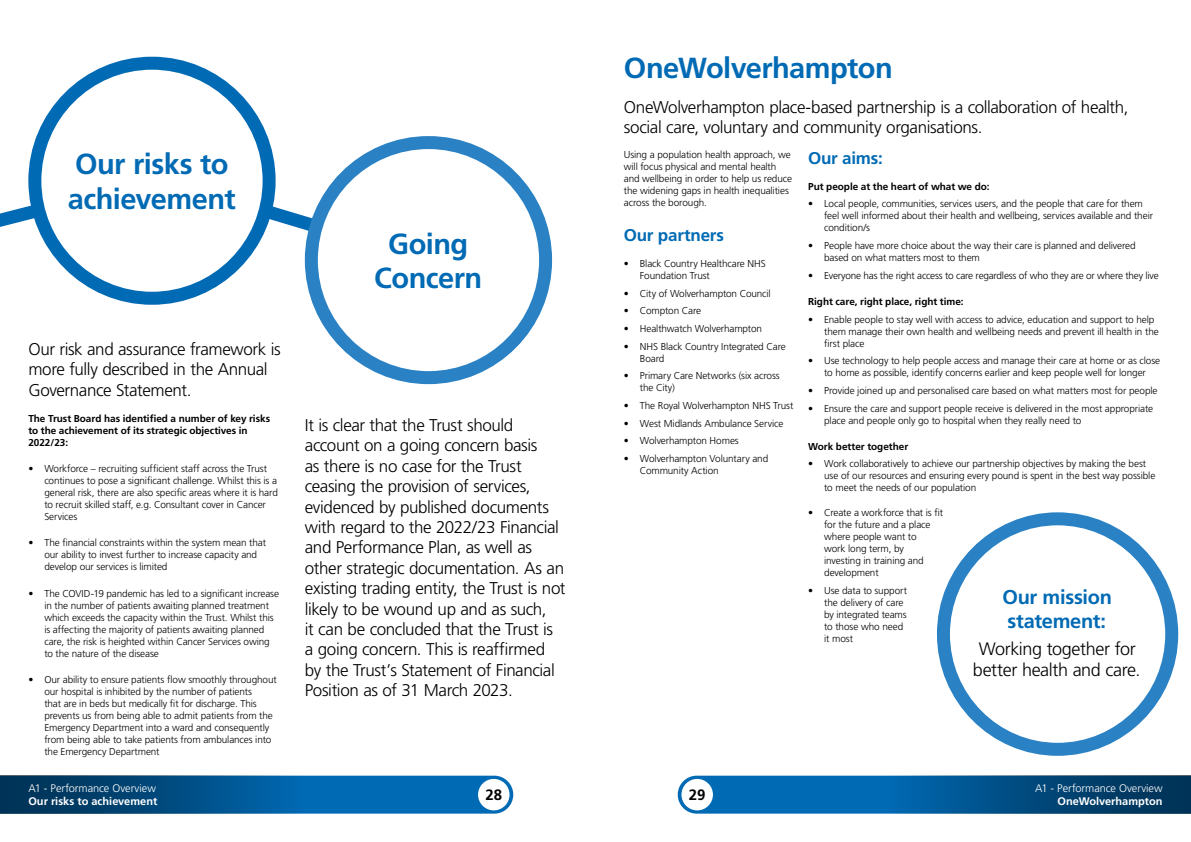
<style>
.page{position:relative;width:1191px;height:842px;background:#fff}
.page>*{position:absolute;margin:0;border:0;box-sizing:border-box;transform-origin:0 0}
.Headings{font:700 29px/34.8px "Frutiger LT Std";letter-spacing:-.02em;color:#006ab4}
.t1{font:700 20px/24px "Frutiger LT Std";letter-spacing:-.015em;color:#006ab4}
.t2{font:300 18px/21.6px "Frutiger LT Std";letter-spacing:-.02em;color:#000;text-align:center}
.Headings-2{font:300 17px/20.4px "Frutiger LT Std";letter-spacing:-.025em;color:#000}
.Intro{font:300 17px/20.4px "Frutiger LT Std";letter-spacing:-.025em;color:#000}
.Highlights{font:700 17px "Frutiger LT Std";letter-spacing:-.015em;color:#006ab4}
.t3{font:700 15px "Frutiger LT Std";color:#000}
.t4{font:300 11px "Frutiger LT Std";letter-spacing:-.005em;color:#fff}
.t5{font:700 11px "Frutiger LT Std";color:#fff}
.Body{font:300 10px/12px "Frutiger LT Std";letter-spacing:-.01em;color:#000}
.Body-2{font:700 10px/12px "Frutiger LT Std";letter-spacing:-.005em;color:#000}
</style>
<div class="page">
<svg style="left:0;top:158px;width:370px;height:118px"></svg>
<div style="left:35px;top:63px;width:234px;height:235px;background:#fff;border-radius:50%"></div>
<div style="left:28px;top:57px;width:248px;height:248px;border:13px solid #006ab4;border-radius:50%"></div>
<div style="left:311px;top:143px;width:234px;height:235px;background:#fff;border-radius:50%"></div>
<div style="left:305px;top:136px;width:247px;height:248px;border:13px solid #2a82c5;border-radius:50%"></div>
<div style="left:937px;top:512px;width:241px;height:244px;border:13px solid #2a82c5;border-radius:50%"></div>
<div style="left:677px;top:776px;width:213px;height:38px;background:#006ab4"></div>
<div style="left:300px;top:776px;width:213px;height:38px;background:#006ab4"></div>
<div style="left:0;top:775px;width:300px;height:39px;background:linear-gradient(to right,#002e4e,#0065ab)"></div>
<div style="left:890px;top:775px;width:301px;height:39px;background:linear-gradient(to right,#0065ac,#002e4e)"></div>
<div style="left:478px;top:779px;width:31px;height:31px;background:#fff;border-radius:50%"></div>
<div style="left:681px;top:779px;width:32px;height:31px;background:#fff;border-radius:50%"></div>
<p class="Headings" style="left:68px;top:147px;width:169px">Our risks to achievement</p>
<p class="Intro" style="left:28px;top:339px;width:254px">Our risk and assurance framework is more fully described in the Annual<br>Governance Statement.</p>
<p class="Body-2" style="left:28px;top:413px;width:243px">The Trust Board has identified a number of key risks to the achievement of its strategic objectives in<br>2022/23:</p>
<p class="Body" style="left:44px;top:463px;width:235px;text-indent:-16px">• Workforce – recruiting sufficient staff across the Trust continues to pose a significant challenge. Whilst this is a general risk, there are also specific areas where it is hard to recruit skilled staff, e.g. Consultant cover in Cancer Services</p>
<p class="Body" style="left:44px;top:537px;width:223px;text-indent:-16px">• The financial constraints within the system mean that our ability to invest further to increase capacity and develop our services is limited</p>
<p class="Body" style="left:44px;top:587px;width:236px;text-indent:-16px">• The COVID-19 pandemic has led to a significant increase in the number of patients awaiting planned treatment which exceeds the capacity within the Trust. Whilst this is affecting the majority of patients awaiting planned care, the risk is heighted within Cancer Services owing to the nature of the disease</p>
<p class="Body" style="left:44px;top:673px;width:234px;text-indent:-16px">• Our ability to ensure patients flow smoothly throughout our hospital is inhibited by the number of patients<br>that are in beds but medically fit for discharge. This prevents us from being able to admit patients from the Emergency Department into a ward and consequently from being able to take patients from ambulances into the Emergency Department</p>
<p class="t4" style="left:28px;top:782px;width:129px">A1 - Performance Overview</p>
<p class="t5" style="left:28px;top:795px;width:130px">Our risks to achievement</p>
<p class="Headings" style="left:374px;top:226px;width:109px;text-align:center">Going<br>Concern</p>
<p class="Headings-2" style="left:305px;top:415px;width:262px">It is clear that the Trust should account on a going concern basis<br>as there is no case for the Trust ceasing the provision of services, evidenced by published documents with regard to the 2022/23 Financial and Performance Plan, as well as other strategic documentation. As an existing trading entity, the Trust is not likely to be wound up and as such,<br>it can be concluded that the Trust is a going concern. This is reaffirmed by the Trust’s Statement of Financial Position as of 31 March 2023.</p>
<p class="Headings" style="left:624px;top:51px;width:270px">OneWolverhampton</p>
<p class="Intro" style="left:624px;top:97px;width:506px">OneWolverhampton place-based partnership is a collaboration of health, social care, voluntary and community organisations.</p>
<p class="Body" style="left:624px;top:149px;width:170px">Using a population health approach, we will focus physical and mental health and wellbeing in order to help us reduce the widening gaps in health inequalities across the borough.</p>
<p class="Highlights" style="left:624px;top:225px;width:102px">Our partners</p>
<p class="Body" style="left:640px;top:258px;width:127px;text-indent:-16px">• Black Country Healthcare NHS<br>Foundation Trust</p>
<p class="Body" style="left:624px;top:287px;width:148px">• City of Wolverhampton Council</p>
<p class="Body" style="left:624px;top:305px;width:79px">• Compton Care</p>
<p class="Body" style="left:624px;top:323px;width:140px">• Healthwatch Wolverhampton</p>
<p class="Body" style="left:640px;top:340px;width:147px;text-indent:-16px">• NHS Black Country Integrated Care<br>Board</p>
<p class="Body" style="left:640px;top:370px;width:141px;text-indent:-16px">• Primary Care Networks (six across the City)</p>
<p class="Body" style="left:624px;top:400px;width:171px">• The Royal Wolverhampton NHS Trust</p>
<p class="Body" style="left:624px;top:417px;width:161px">• West Midlands Ambulance Service</p>
<p class="Body" style="left:624px;top:435px;width:116px">• Wolverhampton Homes</p>
<p class="Body" style="left:640px;top:453px;width:130px;text-indent:-16px">• Wolverhampton Voluntary and<br>Community Action</p>
<p class="Highlights" style="left:808px;top:148px;width:76px">Our aims:</p>
<p class="Body-2" style="left:808px;top:180px;width:183px">Put people at the heart of what we do:</p>
<p class="Body" style="left:824px;top:198px;width:330px;text-indent:-16px">• Local people, communities, services users, and the people that care for them feel well informed about their health and wellbeing, services available and their condition/s</p>
<p class="Body" style="left:824px;top:240px;width:313px;text-indent:-16px">• People have more choice about the way their care is planned and delivered based on what matters most to them</p>
<p class="Body" style="left:808px;top:269px;width:352px">• Everyone has the right access to care regardless of who they are or where they live</p>
<p class="Body-2" style="left:808px;top:295px;width:157px">Right care, right place, right time:</p>
<p class="Body" style="left:824px;top:313px;width:336px;text-indent:-16px">• Enable people to stay well with access to advice, education and support to help them manage their own health and wellbeing needs and prevent ill health in the first place</p>
<p class="Body" style="left:808px;top:355px;width:353px;text-align:center">• Use technology to help people access and manage their care at home or as close to home as possible, identify concerns earlier and keep people well for longer</p>
<p class="Body" style="left:808px;top:385px;width:351px">• Provide joined up and personalised care based on what matters most for people</p>
<p class="Body" style="left:824px;top:402px;width:330px;text-indent:-16px">• Ensure the care and support people receive is delivered in the most appropriate place and people only go to hospital when they really need to</p>
<p class="Body-2" style="left:808px;top:440px;width:102px">Work better together</p>
<p class="Body" style="left:824px;top:458px;width:333px;text-indent:-16px">• Work collaboratively to achieve our partnership objectives by making the best use of our resources and ensuring every pound is spent in the best way possible to meet the needs of our population</p>
<p class="Body" style="left:824px;top:507px;width:120px;text-indent:-16px">• Create a workforce that is fit for the future and a place where people want to<br>work long term, by<br>investing in training and development</p>
<p class="Body" style="left:824px;top:585px;width:84px;text-indent:-16px">• Use data to support the delivery of care by integrated teams to those who need it most</p>
<p class="t1" style="left:1002px;top:585px;width:111px">Our mission statement:</p>
<p class="t2" style="left:973px;top:638px;width:169px">Working together for better health and care.</p>
<h3 class="t3" style="left:485px;top:786px;width:18px">28</h3>
<h3 class="t3" style="left:689px;top:786px;width:18px">29</h3>
<p class="t4" style="left:1035px;top:782px;width:129px">A1 - Performance Overview</p>
<p class="t5" style="left:1057px;top:795px;width:107px">OneWolverhampton</p>
</div>
